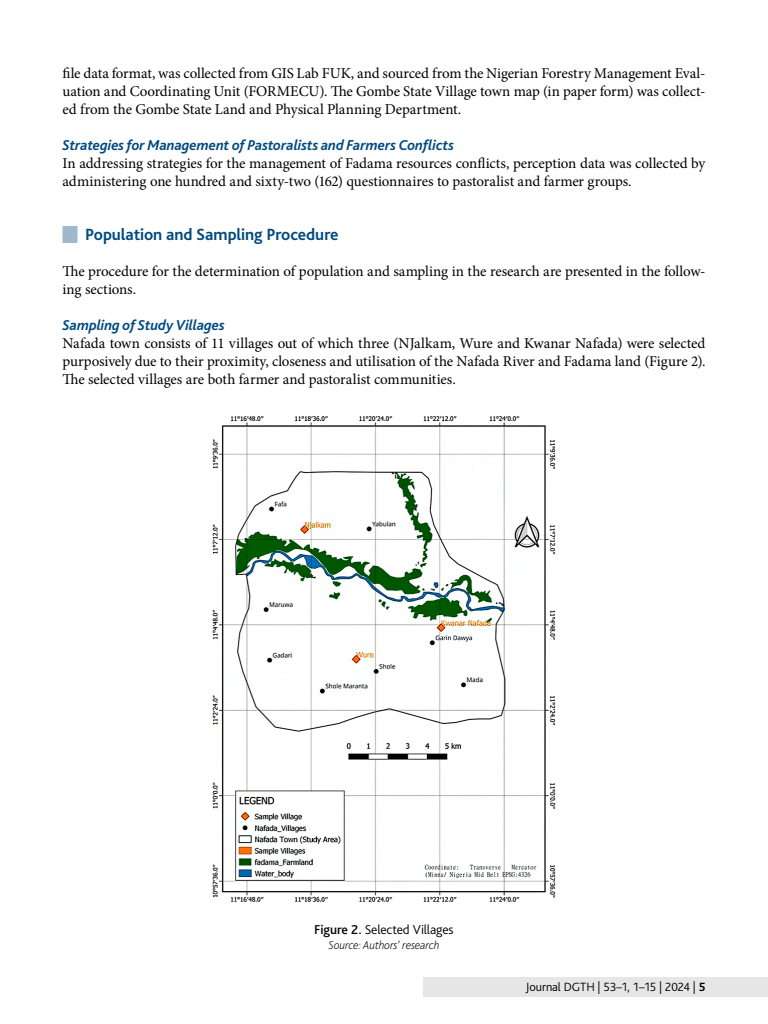
<style>
.page{position:relative;width:768px;height:1024px;background:#fff}
.page>*{position:absolute;margin:0;border:0;box-sizing:border-box;transform-origin:0 0}
.t1{font:700 17px "Bliss Pro";letter-spacing:-.005em;color:#004a80}
.t2{font:15px/18px "Minion Pro";letter-spacing:-.005em;color:#000;text-align:justify}
.t3{font:italic 700 15px "Bliss Pro";letter-spacing:-.005em;color:#004a80}
.t4{font:300 13.5px "Bliss Pro";letter-spacing:-.01em;color:#000}
.t5{font:300 12.5px "Bliss Pro";letter-spacing:-.01em;color:#000}
.t6{font:italic 200 12px "Bliss Pro";letter-spacing:-.01em;color:#000}
.s1{font-weight:500}
.s2{font-weight:700}
</style>
<div class="page">
<div style="left:423px;top:978px;width:345px;height:20px;background:#e6e6e6"></div>
<div style="left:62px;top:226px;width:16px;height:17px;background:#9fb8cd"></div>
<img style="left:212px;top:416px;width:344px;height:486px">
<p class="t2" style="left:62px;top:64px;width:645px">file data format, was collected from GIS Lab FUK, and sourced from the Nigerian Forestry Management Eval&shy;uation and Coordinating Unit (FORMECU). The Gombe State Village town map (in paper form) was collect&shy;ed from the Gombe State Land and Physical Planning Department.</p>
<p class="t3" style="left:62px;top:136px;width:393px">Strategies for Management of Pastoralists and Farmers Conflicts</p>
<p class="t2" style="left:62px;top:154px;width:645px">In addressing strategies for the management of Fadama resources conflicts, perception data was collected by administering one hundred and sixty-two (162) questionnaires to pastoralist and farmer groups.</p>
<p class="t1" style="left:85px;top:224px;width:255px">Population and Sampling Procedure</p>
<p class="t2" style="left:62px;top:262px;width:645px">The procedure for the determination of population and sampling in the research are presented in the follow&shy;ing sections.</p>
<p class="t3" style="left:62px;top:316px;width:164px">Sampling of Study Villages</p>
<p class="t2" style="left:62px;top:334px;width:644px">Nafada town consists of 11 villages out of which three (NJalkam, Wure and Kwanar Nafada) were selected purposively due to their proximity, closeness and utilisation of the Nafada River and Fadama land (Figure 2).<br>The selected villages are both farmer and pastoralist communities.</p>
<p class="t4" style="left:314px;top:921px;width:141px"><span class="s1">Figure 2.</span> Selected Villages</p>
<p class="t6" style="left:329px;top:938px;width:112px">Source: Authors’ research</p>
<p class="t5" style="left:526px;top:979px;width:181px">Journal DGTH | 53–1, 1–15 | 2024 | <span class="s2">5</span></p>
</div>
